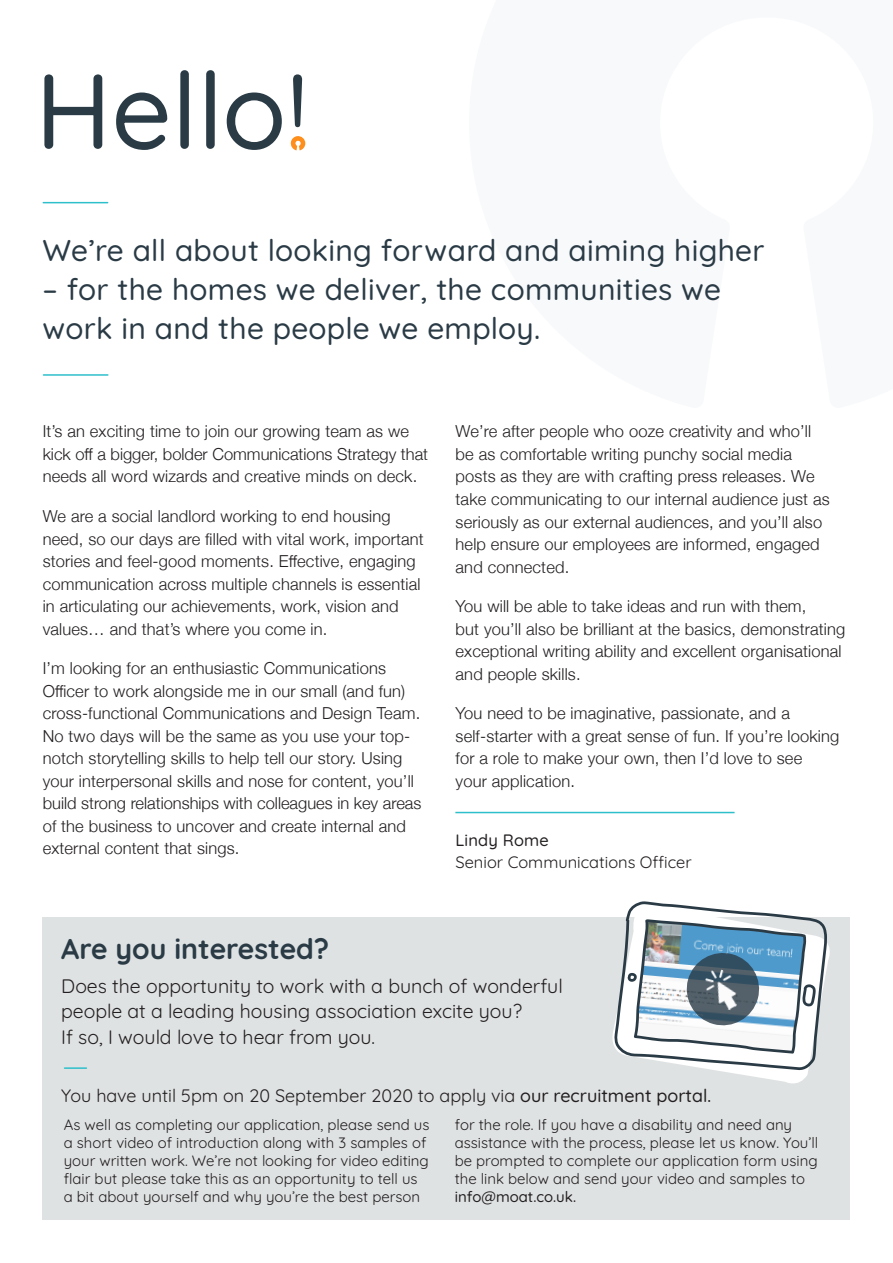
<style>
.page{position:relative;width:893px;height:1263px;background:#fff}
.page>*{position:absolute;margin:0;border:0;box-sizing:border-box;transform-origin:0 0}
.t1{font:500 106.35px "Quicksand";color:#2a3b46}
.t2{font:500 30px/39px "Quicksand";letter-spacing:.01em;color:#2a3b46}
.t3{font:700 28.5px "Quicksand";color:#2a3b46}
.t4{font:19.5px/25.5px "Quicksand";color:#231f20}
.t5{font:18px "Quicksand";color:#231f20}
.t6{font:300 16.5px/22.5px "Helvetica Neue";letter-spacing:.01em;color:#231f20}
.t7{font:16.5px "Quicksand";color:#231f20}
.t8{font:500 16.5px "Quicksand";letter-spacing:.01em;color:#231f20}
.t9{font:15px/18px "Quicksand";color:#231f20}
.s1{font-weight:500}
</style>
<div class="page">
<div style="left:43px;top:917px;width:807px;height:303px;background:#dfe2e3"></div>
<hr style="left:65px;top:1067px;width:21px;height:2px;background:#2dbfca">
<hr style="left:43px;top:202px;width:65px;height:1px;background:#2dbfca">
<hr style="left:43px;top:374px;width:65px;height:2px;background:#2dbfca">
<hr style="left:455px;top:812px;width:280px;height:1px;background:#2dbfca">
<svg style="left:290px;top:136px;width:16px;height:15px"></svg>
<svg style="left:612px;top:901px;width:218px;height:183px"></svg>
<img style="left:699px;top:966px;width:45px;height:45px">
<p class="t1" style="left:35px;top:29px;width:275px">Hello!</p>
<p class="t2" style="left:43px;top:228px;width:723px">We’re all about looking forward and aiming higher</p>
<p class="t2" style="left:43px;top:267px;width:680px">– for the homes we deliver, the communities we work in and the people we employ.</p>
<p class="t6" style="left:43px;top:419px;width:387px">It’s an exciting time to join our growing team as we kick off a bigger, bolder Communications Strategy that needs all word wizards and creative minds on deck.</p>
<p class="t6" style="left:43px;top:504px;width:383px">We are a social landlord working to end housing need, so our days are filled with vital work, important stories and feel-good moments. Effective, engaging communication across multiple channels is essential in articulating our achievements, work, vision and values… and that’s where you come in.</p>
<p class="t6" style="left:43px;top:656px;width:380px">I’m looking for an enthusiastic Communications Officer to work alongside me in our small (and fun) cross-functional Communications and Design Team.<br>No two days will be the same as you use your top&shy;notch storytelling skills to help tell our story. Using your interpersonal skills and nose for content, you’ll build strong relationships with colleagues in key areas of the business to uncover and create internal and external content that sings.</p>
<p class="t6" style="left:456px;top:419px;width:376px">We’re after people who ooze creativity and who’ll be as comfortable writing punchy social media posts as they are with crafting press releases. We take communicating to our internal audience just as seriously as our external audiences, and you’ll also help ensure our employees are informed, engaged and connected.</p>
<p class="t6" style="left:456px;top:594px;width:391px">You will be able to take ideas and run with them,<br>but you’ll also be brilliant at the basics, demonstrating exceptional writing ability and excellent organisational and people skills.</p>
<p class="t6" style="left:456px;top:701px;width:385px">You need to be imaginative, passionate, and a self-starter with a great sense of fun. If you’re looking for a role to make your own, then I’d love to see<br>your application.</p>
<p class="t8" style="left:455px;top:827px;width:95px">Lindy Rome</p>
<p class="t7" style="left:455px;top:849px;width:238px">Senior Communications Officer</p>
<p class="t3" style="left:61px;top:926px;width:269px">Are you interested?</p>
<p class="t4" style="left:61px;top:971px;width:503px">Does the opportunity to work with a bunch of wonderful people at a leading housing association excite you?<br>If so, I would love to hear from you.</p>
<p class="t5" style="left:61px;top:1081px;width:651px">You have until 5pm on 20 September 2020 to apply via <span class="s1">our recruitment portal.</span></p>
<p class="t9" style="left:64px;top:1113px;width:367px">As well as completing our application, please send us a short video of introduction along with 3 samples of your written work. We’re not looking for video editing flair but please take this as an opportunity to tell us a bit about yourself and why you’re the best person</p>
<p class="t9" style="left:455px;top:1113px;width:365px">for the role. If you have a disability and need any assistance with the process, please let us know. You’ll be prompted to complete our application form using the link below and send your video and samples to <span class="s1">info@moat.co.uk.</span></p>
</div>
